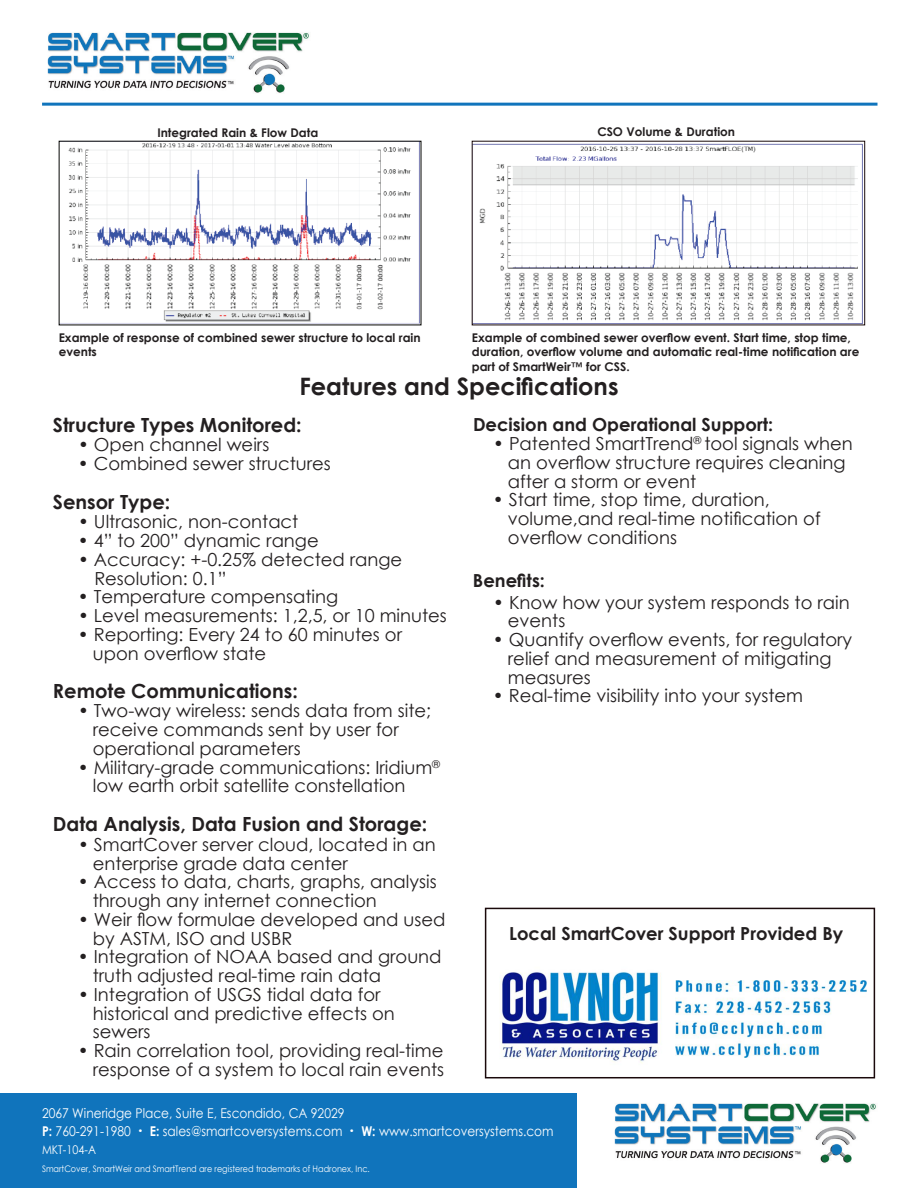
<style>
.page{position:relative;width:918px;height:1188px;background:#fff}
.page>*{position:absolute;margin:0;border:0;box-sizing:border-box;transform-origin:0 0}
.t1{font:700 24px "Century Gothic";color:#231f20}
.t2{font:700 19.5px "Century Gothic";color:#231f20}
.t3{font:18px/18.8px "Century Gothic";color:#231f20}
.t4{font:700 18px "Century Gothic";color:#231f20}
.t5{font:13.5px/18px "Century Gothic";color:#fff;scale:.9 1}
.t6{font:700 12px/14.4px "Century Gothic";color:#231f20}
.t7{font:12px "Century Gothic";color:#fff;scale:.9 1}
.t8{font:9px "Century Gothic";color:#fff;scale:.9 1}
.s1{font-weight:700}
.s2{font-weight:700;font-size:9px}
</style>
<div class="page">
<div style="left:0;top:1094px;width:577px;height:94px;background:#1074bc"></div>
<div style="left:485px;top:908px;width:390px;height:170px;border:2px solid #1a090b"></div>
<img style="left:68px;top:143px;width:351px;height:180px">
<img style="left:474px;top:143px;width:389px;height:180px">
<img style="left:614px;top:1103px;width:262px;height:60px">
<img style="left:47px;top:32px;width:262px;height:61px">
<hr style="left:42px;top:103px;width:836px;height:3px;background:#1074bc">
<img style="left:675px;top:981px;width:192px;height:77px">
<img style="left:501px;top:972px;width:160px;height:91px">
<p class="t6" style="left:157px;top:125px;width:163px">Integrated Rain &amp; Flow Data</p>
<p class="t6" style="left:597px;top:124px;width:139px">CSO Volume &amp; Duration</p>
<p class="t6" style="left:59px;top:330px;width:363px">Example of response of combined sewer structure to local rain events</p>
<p class="t6" style="left:472px;top:330px;width:389px">Example of combined sewer overflow event. Start time, stop time, duration, overflow volume and automatic real-time notification are part of SmartWeir™ for CSS.</p>
<h1 class="t1" style="left:299px;top:368px;width:321px">Features and Specifications</h1>
<p class="t2" style="left:53px;top:410px;width:250px">Structure Types Monitored:</p>
<p class="t3" style="left:78px;top:435px;width:193px"><span class="s1">•</span> Open channel weirs</p>
<p class="t3" style="left:78px;top:454px;width:255px">• Combined sewer structures</p>
<p class="t2" style="left:53px;top:487px;width:119px">Sensor Type:</p>
<p class="t3" style="left:78px;top:512px;width:222px"><span class="s1">•</span> Ultrasonic, non-contact</p>
<p class="t3" style="left:78px;top:531px;width:242px">• 4” to 200” dynamic range</p>
<p class="t3" style="left:94px;top:550px;width:309px;text-indent:-16px"><span class="s1">•</span> Accuracy: +-0.25% detected range<br>Resolution: 0.1”</p>
<p class="t3" style="left:78px;top:587px;width:262px">• Temperature compensating</p>
<p class="t3" style="left:78px;top:606px;width:370px"><span class="s1">•</span> Level measurements: 1,2,5, or 10 minutes</p>
<p class="t3" style="left:93px;top:625px;width:311px;text-indent:-15px">• Reporting: Every 24 to 60 minutes or upon overflow state</p>
<p class="t2" style="left:53px;top:676px;width:246px">Remote Communications:</p>
<p class="t3" style="left:93px;top:701px;width:340px;text-indent:-15px"><span class="s1">•</span> Two-way wireless: sends data from site; receive commands sent by user for operational parameters</p>
<p class="t3" style="left:93px;top:758px;width:349px;text-indent:-15px">• Military-grade communications: Iridium<sup>® </sup>low earth orbit satellite constellation</p>
<p class="t2" style="left:53px;top:810px;width:376px">Data Analysis, Data Fusion and Storage:</p>
<p class="t3" style="left:93px;top:835px;width:345px;text-indent:-15px"><span class="s1">•</span> SmartCover server cloud, located in an enterprise grade data center</p>
<p class="t3" style="left:93px;top:872px;width:345px;text-indent:-15px">• Access to data, charts, graphs, analysis through any internet connection</p>
<p class="t3" style="left:93px;top:910px;width:354px;text-indent:-15px"><span class="s1">•</span> Weir flow formulae developed and used by ASTM, ISO and USBR</p>
<p class="t3" style="left:93px;top:947px;width:350px;text-indent:-15px">• Integration of NOAA based and ground truth adjusted real-time rain data</p>
<p class="t3" style="left:93px;top:985px;width:304px;text-indent:-15px"><span class="s1">•</span> Integration of USGS tidal data for historical and predictive effects on sewers</p>
<p class="t3" style="left:78px;top:1041px;width:368px;text-align:right">• Rain correlation tool, providing real-time response of a system to local rain events</p>
<p class="t4" style="left:473px;top:410px;width:302px">Decision and Operational Support:</p>
<p class="t3" style="left:508px;top:434px;width:346px;text-indent:-15px"><span class="s1">•</span> Patented SmartTrend<sup>®</sup> tool signals when an overflow structure requires cleaning after a storm or event</p>
<p class="t3" style="left:508px;top:490px;width:314px;text-indent:-15px">• Start time, stop time, duration, volume,and real-time notification of overflow conditions</p>
<p class="t4" style="left:473px;top:567px;width:73px">Benefits:</p>
<p class="t3" style="left:508px;top:592px;width:343px;text-indent:-15px"><span class="s1">•</span> Know how your system responds to rain events</p>
<p class="t3" style="left:508px;top:630px;width:346px;text-indent:-15px">• Quantify overflow events, for regulatory relief and measurement of mitigating measures</p>
<p class="t3" style="left:493px;top:686px;width:312px"><span class="s1">•</span> Real-time visibility into your system</p>
<p class="t4" style="left:509px;top:920px;width:336px">Local SmartCover Support Provided By</p>
<p class="t5" style="left:42px;top:1104px;width:570px">2067 Wineridge Place, Suite E, Escondido, CA 92029<br><span class="s1">P:</span> 760-291-1980 <span class="s2">•</span> <span class="s1">E:</span> sales@smartcoversystems.com <span class="s2">•</span> <span class="s1">W:</span> www.smartcoversystems.com</p>
<p class="t7" style="left:42px;top:1141px;width:62px">MKT-104-A</p>
<p class="t8" style="left:42px;top:1162px;width:366px">SmartCover, SmartWeir and SmartTrend are registered trademarks of Hadronex, Inc.</p>
</div>
